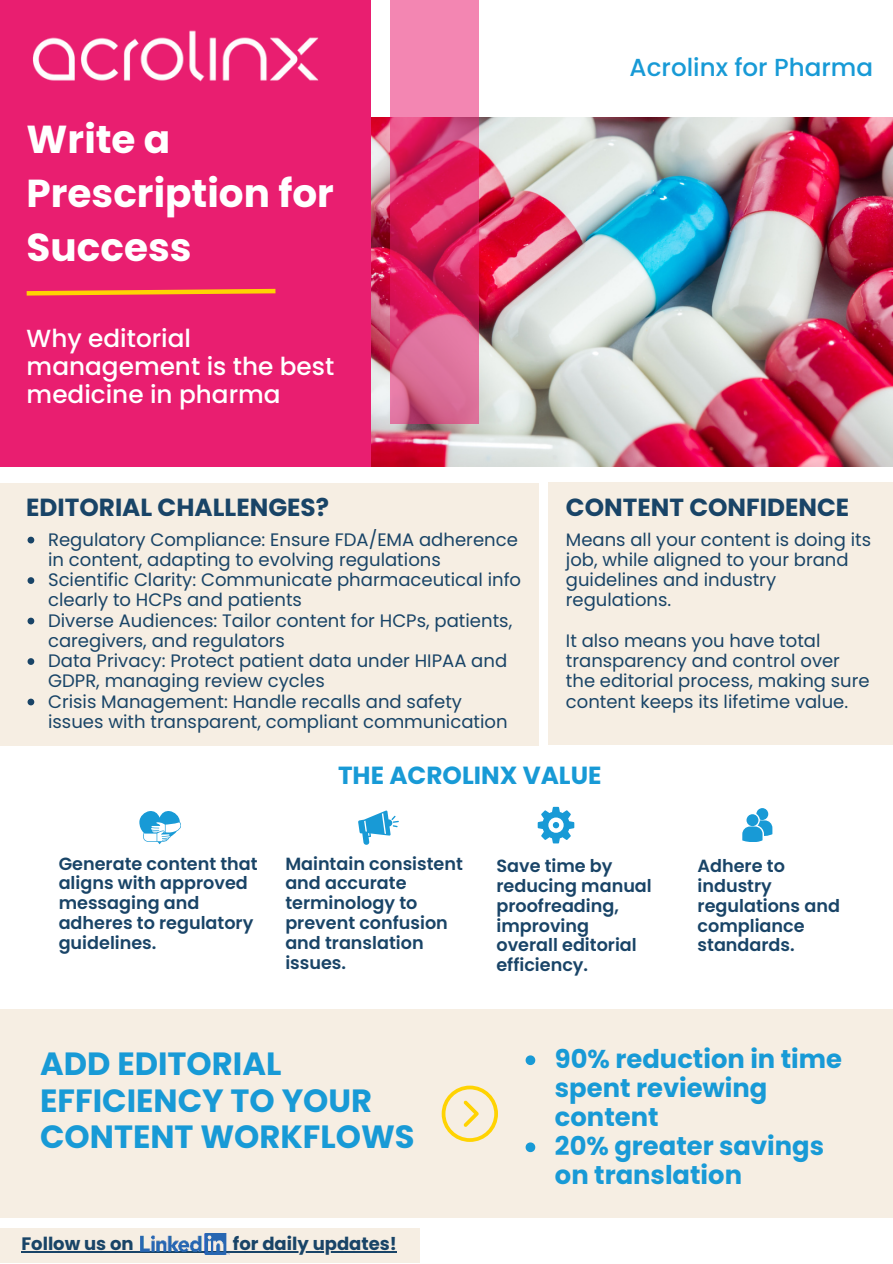
<style>
.page{position:relative;width:893px;height:1264px;background:#fff}
.page>*{position:absolute;margin:0;border:0;box-sizing:border-box;transform-origin:0 0}
.t1{font:700 39px/54px "Poppins";color:#fff}
.t2{font:700 32.1px/36.5px "Poppins";color:#189ad6}
.t3{font:700 25.8px/29px "Poppins";color:#189ad6}
.t4{font:500 24.75px/28px "Poppins";color:#fff}
.t5{font:700 24.75px "Poppins";color:#194467}
.t6{font:700 24.75px "Poppins";color:#189ad6}
.t7{font:500 24.6px "Poppins";color:#189ad6}
.t8{font:18px/20.2px "Poppins";color:#194467}
.t9{font:700 18px "Poppins";color:#194467}
.t10{font:600 17.55px/19.8px "Poppins";color:#194467}
</style>
<div class="page">
<img style="left:371px;top:118px;width:521px;height:348px">
<div style="left:0;top:0;width:371px;height:466px;background:#e91e70"></div>
<div style="left:0;top:483px;width:539px;height:262px;background:#f6eee3"></div>
<div style="left:0;top:1009px;width:892px;height:208px;background:#f6eee3"></div>
<svg style="left:441px;top:1085px;width:57px;height:56px"></svg>
<div style="left:548px;top:482px;width:344px;height:263px;background:#f6eee3"></div>
<svg style="left:26px;top:288px;width:250px;height:8px"></svg>
<svg style="left:390px;top:0;width:89px;height:423px;background:#e04f82"></svg>
<svg style="left:537px;top:806px;width:37px;height:37px"></svg>
<svg style="left:742px;top:808px;width:30px;height:33px"></svg>
<svg style="left:139px;top:811px;width:42px;height:33px"></svg>
<svg style="left:358px;top:810px;width:40px;height:34px"></svg>
<svg style="left:525px;top:1055px;width:10px;height:10px"></svg>
<svg style="left:525px;top:1142px;width:10px;height:10px"></svg>
<svg style="left:28px;top:536px;width:6px;height:7px"></svg>
<svg style="left:28px;top:577px;width:6px;height:7px"></svg>
<svg style="left:28px;top:617px;width:6px;height:7px"></svg>
<svg style="left:28px;top:658px;width:6px;height:7px"></svg>
<svg style="left:28px;top:698px;width:6px;height:7px"></svg>
<img style="left:33px;top:30px;width:286px;height:52px">
<div style="left:0;top:1228px;width:420px;height:34px;background:#f6eee3"></div>
<hr style="left:21px;top:1251px;width:113px;height:1px;background:#194467">
<hr style="left:134px;top:1251px;width:99px;height:1px;background:#194467">
<hr style="left:233px;top:1251px;width:164px;height:1px;background:#194467">
<img style="left:141px;top:1233px;width:89px;height:21px">
<h1 class="t1" style="left:27px;top:113px;width:309px">Write a<br>Prescription for<br>Success</h1>
<h3 class="t4" style="left:27px;top:324px;width:309px">Why editorial management is the best medicine in pharma</h3>
<h3 class="t5" style="left:26px;top:493px;width:304px">EDITORIAL CHALLENGES?</h3>
<p class="t8" style="left:48px;top:529px;width:474px">Regulatory Compliance: Ensure FDA/EMA adherence in content, adapting to evolving regulations Scientific Clarity: Communicate pharmaceutical info clearly to HCPs and patients<br>Diverse Audiences: Tailor content for HCPs, patients, caregivers, and regulators<br>Data Privacy: Protect patient data under HIPAA and GDPR, managing review cycles<br>Crisis Management: Handle recalls and safety issues with transparent, compliant communication</p>
<h3 class="t7" style="left:629px;top:53px;width:245px">Acrolinx for Pharma</h3>
<h3 class="t5" style="left:566px;top:493px;width:285px">CONTENT CONFIDENCE</h3>
<p class="t8" style="left:566px;top:529px;width:306px">Means all your content is doing its job, while aligned to your brand guidelines and industry regulations.</p>
<p class="t8" style="left:566px;top:630px;width:305px">It also means you have total transparency and control over the editorial process, making sure content keeps its lifetime value.</p>
<h3 class="t6" style="left:338px;top:761px;width:265px">THE ACROLINX VALUE</h3>
<p class="t10" style="left:59px;top:853px;width:200px">Generate content that aligns with approved messaging and adheres to regulatory guidelines.</p>
<p class="t10" style="left:285px;top:853px;width:179px">Maintain consistent and accurate terminology to prevent confusion and translation issues.</p>
<p class="t10" style="left:496px;top:856px;width:157px">Save time by reducing manual proofreading, improving overall editorial efficiency.</p>
<p class="t10" style="left:697px;top:856px;width:144px">Adhere to industry regulations and compliance standards.</p>
<h2 class="t2" style="left:40px;top:1045px;width:376px">ADD EDITORIAL<br>EFFICIENCY TO YOUR<br>CONTENT WORKFLOWS</h2>
<p class="t9" style="left:21px;top:1233px;width:114px">Follow us on</p>
<p class="t9" style="left:233px;top:1233px;width:165px">for daily updates!</p>
<h3 class="t3" style="left:555px;top:1044px;width:288px">90% reduction in time spent reviewing content<br>20% greater savings on translation</h3>
</div>
